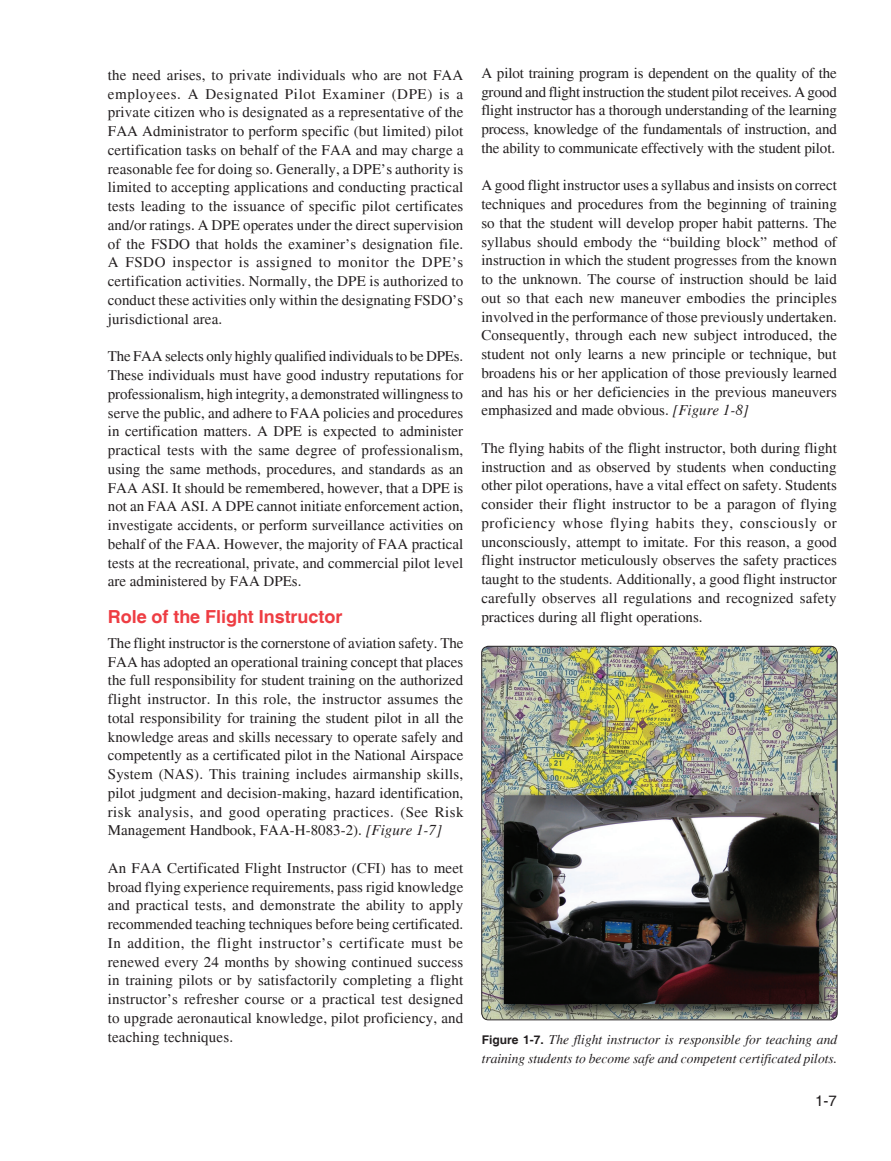
<style>
.page{position:relative;width:891px;height:1161px;background:#fff}
.page>*{position:absolute;margin:0;border:0;box-sizing:border-box;transform-origin:0 0}
.t1{font:700 18px "Helvetica";letter-spacing:-.005em;color:#ee3d43}
.t2{font:15px/18.8px "Times";color:#231f20;text-align:justify}
.t3{font:15px "Helvetica";color:#231f20}
.t4{font:italic 13.5px/18.8px "Times";color:#231f20}
.s1{font-style:italic}
.s2{font-family:"Helvetica";font-weight:700;font-style:normal;font-size:12px}
</style>
<div class="page">
<img style="left:482px;top:646px;width:355px;height:373px">
<div style="left:481px;top:646px;width:357px;height:374px;border:1px solid #231f20;border-radius:7px"></div>
<p class="t2" style="left:108px;top:66px;width:357px">the need arises, to private individuals who are not FAA employees. A Designated Pilot Examiner (DPE) is a private citizen who is designated as a representative of the FAA Administrator to perform specific (but limited) pilot certification tasks on behalf of the FAA and may charge a reasonable fee for doing so. Generally, a DPE’s authority is limited to accepting applications and conducting practical tests leading to the issuance of specific pilot certificates and/or ratings. A DPE operates under the direct supervision of the FSDO that holds the examiner’s designation file.<br>A FSDO inspector is assigned to monitor the DPE’s certification activities. Normally, the DPE is authorized to conduct these activities only within the designating FSDO’s jurisdictional area.</p>
<p class="t2" style="left:108px;top:347px;width:357px">The FAA selects only highly qualified individuals to be DPEs.<br>These individuals must have good industry reputations for professionalism, high integrity, a demonstrated willingness to serve the public, and adhere to FAA policies and procedures in certification matters. A DPE is expected to administer practical tests with the same degree of professionalism, using the same methods, procedures, and standards as an FAA ASI. It should be remembered, however, that a DPE is not an FAA ASI. A DPE cannot initiate enforcement action, investigate accidents, or perform surveillance activities on behalf of the FAA. However, the majority of FAA practical tests at the recreational, private, and commercial pilot level are administered by FAA DPEs.</p>
<p class="t1" style="left:108px;top:606px;width:236px">Role of the Flight Instructor</p>
<p class="t2" style="left:108px;top:633px;width:357px">The flight instructor is the cornerstone of aviation safety. The FAA has adopted an operational training concept that places the full responsibility for student training on the authorized flight instructor. In this role, the instructor assumes the total responsibility for training the student pilot in all the knowledge areas and skills necessary to operate safely and competently as a certificated pilot in the National Airspace System (NAS). This training includes airmanship skills, pilot judgment and decision-making, hazard identification, risk analysis, and good operating practices. (See Risk Management Handbook, FAA-H-8083-2). <span class="s1">[Figure 1-7]</span></p>
<p class="t2" style="left:108px;top:858px;width:357px">An FAA Certificated Flight Instructor (CFI) has to meet broad flying experience requirements, pass rigid knowledge and practical tests, and demonstrate the ability to apply recommended teaching techniques before being certificated.<br>In addition, the flight instructor’s certificate must be renewed every 24 months by showing continued success in training pilots or by satisfactorily completing a flight instructor’s refresher course or a practical test designed to upgrade aeronautical knowledge, pilot proficiency, and teaching techniques.</p>
<p class="t2" style="left:481px;top:64px;width:357px">A pilot training program is dependent on the quality of the ground and flight instruction the student pilot receives. A good flight instructor has a thorough understanding of the learning process, knowledge of the fundamentals of instruction, and the ability to communicate effectively with the student pilot.</p>
<p class="t2" style="left:481px;top:176px;width:357px">A good flight instructor uses a syllabus and insists on correct techniques and procedures from the beginning of training so that the student will develop proper habit patterns. The syllabus should embody the “building block” method of instruction in which the student progresses from the known to the unknown. The course of instruction should be laid out so that each new maneuver embodies the principles involved in the performance of those previously undertaken.<br>Consequently, through each new subject introduced, the student not only learns a new principle or technique, but broadens his or her application of those previously learned and has his or her deficiencies in the previous maneuvers emphasized and made obvious. <span class="s1">[Figure 1-8]</span></p>
<p class="t2" style="left:481px;top:439px;width:357px">The flying habits of the flight instructor, both during flight instruction and as observed by students when conducting other pilot operations, have a vital effect on safety. Students consider their flight instructor to be a paragon of flying proficiency whose flying habits they, consciously or unconsciously, attempt to imitate. For this reason, a good flight instructor meticulously observes the safety practices taught to the students. Additionally, a good flight instructor carefully observes all regulations and recognized safety practices during all flight operations.</p>
<p class="t4" style="left:482px;top:1030px;width:357px"><span class="s2">Figure 1-7.</span> The flight instructor is responsible for teaching and training students to become safe and competent certificated pilots.</p>
<p class="t3" style="left:815px;top:1092px;width:23px">1-7</p>
</div>
